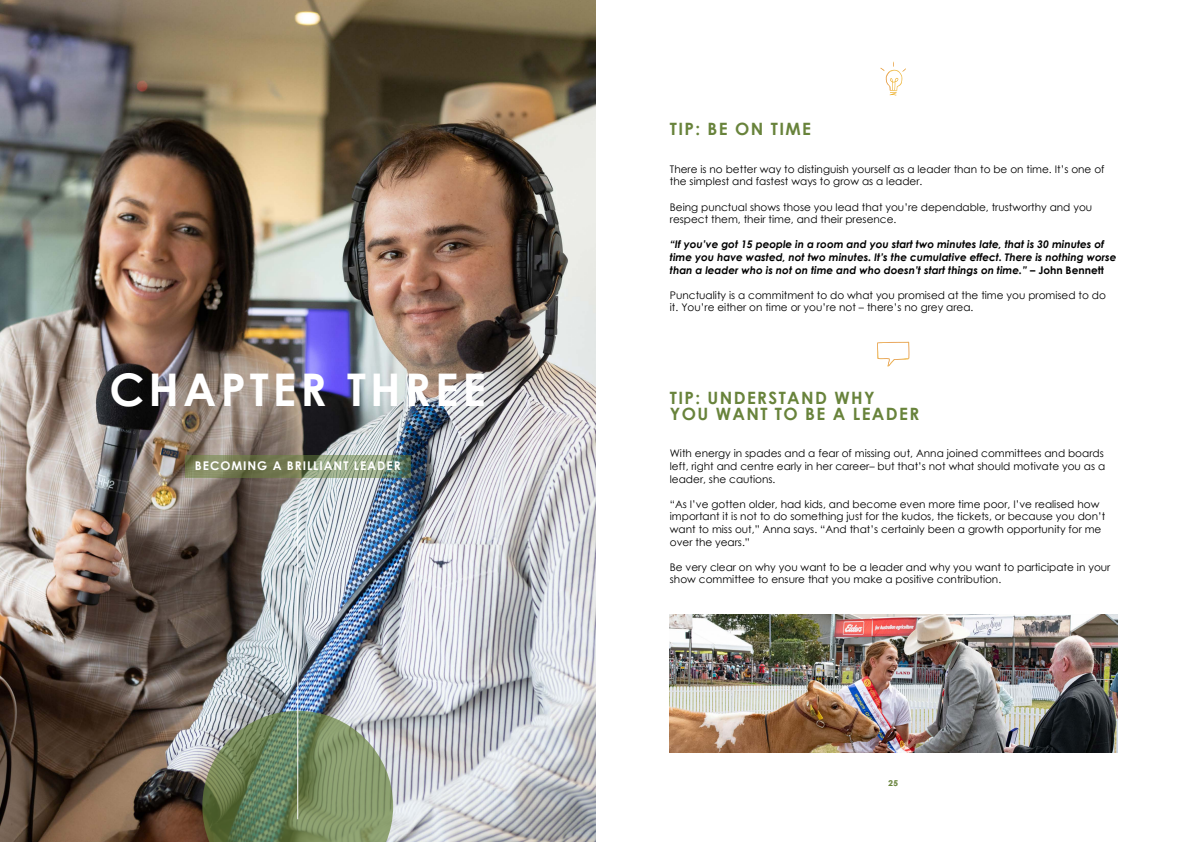
<style>
.page{position:relative;width:1191px;height:842px;background:#fff}
.page>*{position:absolute;margin:0;border:0;box-sizing:border-box;transform-origin:0 0}
.t1{font:700 45px "Century Gothic";letter-spacing:.09em;color:#fff}
.t2{font:700 17px/16px "Century Gothic";letter-spacing:.08em;color:#68833b}
.t3{font:700 12px "Century Gothic";letter-spacing:.08em;color:#fff}
.t4{font:10.5px/12.6px "Century Gothic";color:#000}
.t5{font:italic 700 10.5px/12.6px "Century Gothic";color:#000}
.t6{font:700 8px "Century Gothic";color:#68833b}
.s1{font-style:normal}
</style>
<div class="page">
<img style="left:0;top:0;width:595px;height:842px">
<svg style="left:185px;top:455px;width:225px;height:22px;background:#7c8865"></svg>
<svg style="left:202px;top:711px;width:191px;height:131px;background:#7e916d"></svg>
<hr style="left:297px;top:510px;width:1px;height:309px;background:#fff">
<svg style="left:880px;top:62px;width:26px;height:33px"></svg>
<svg style="left:877px;top:342px;width:33px;height:24px"></svg>
<img style="left:669px;top:615px;width:448px;height:137px">
<h1 class="t1" style="left:109px;top:355px;width:378px">CHAPTER THREE</h1>
<p class="t3" style="left:195px;top:456px;width:207px">BECOMING A BRILLIANT LEADER</p>
<h2 class="t2" style="left:670px;top:120px;width:143px">TIP: BE ON TIME</h2>
<p class="t4" style="left:670px;top:163px;width:436px">There is no better way to distinguish yourself as a leader than to be on time. It’s one of the simplest and fastest ways to grow as a leader.</p>
<p class="t4" style="left:670px;top:200px;width:424px">Being punctual shows those you lead that you’re dependable, trustworthy and you respect them, their time, and their presence.</p>
<p class="t5" style="left:670px;top:238px;width:448px">“If you’ve got 15 people in a room and you start two minutes late, that is 30 minutes of time you have wasted, not two minutes. It’s the cumulative effect. There is nothing worse than a leader who is not on time and who doesn’t start things on time.” <span class="s1">– John Bennett</span></p>
<p class="t4" style="left:670px;top:289px;width:437px">Punctuality is a commitment to do what you promised at the time you promised to do it. You’re either on time or you’re not – there’s no grey area.</p>
<h2 class="t2" style="left:670px;top:389px;width:251px">TIP: UNDERSTAND WHY<br>YOU WANT TO BE A LEADER</h2>
<p class="t4" style="left:670px;top:447px;width:437px">With energy in spades and a fear of missing out, Anna joined committees and boards left, right and centre early in her career– but that’s not what should motivate you as a leader, she cautions.</p>
<p class="t4" style="left:670px;top:497px;width:437px">“As I’ve gotten older, had kids, and become even more time poor, I’ve realised how important it is not to do something just for the kudos, the tickets, or because you don’t want to miss out,” Anna says. “And that’s certainly been a growth opportunity for me over the years.”</p>
<p class="t4" style="left:670px;top:560px;width:442px">Be very clear on why you want to be a leader and why you want to participate in your show committee to ensure that you make a positive contribution.</p>
<p class="t6" style="left:888px;top:777px;width:11px">25</p>
</div>
